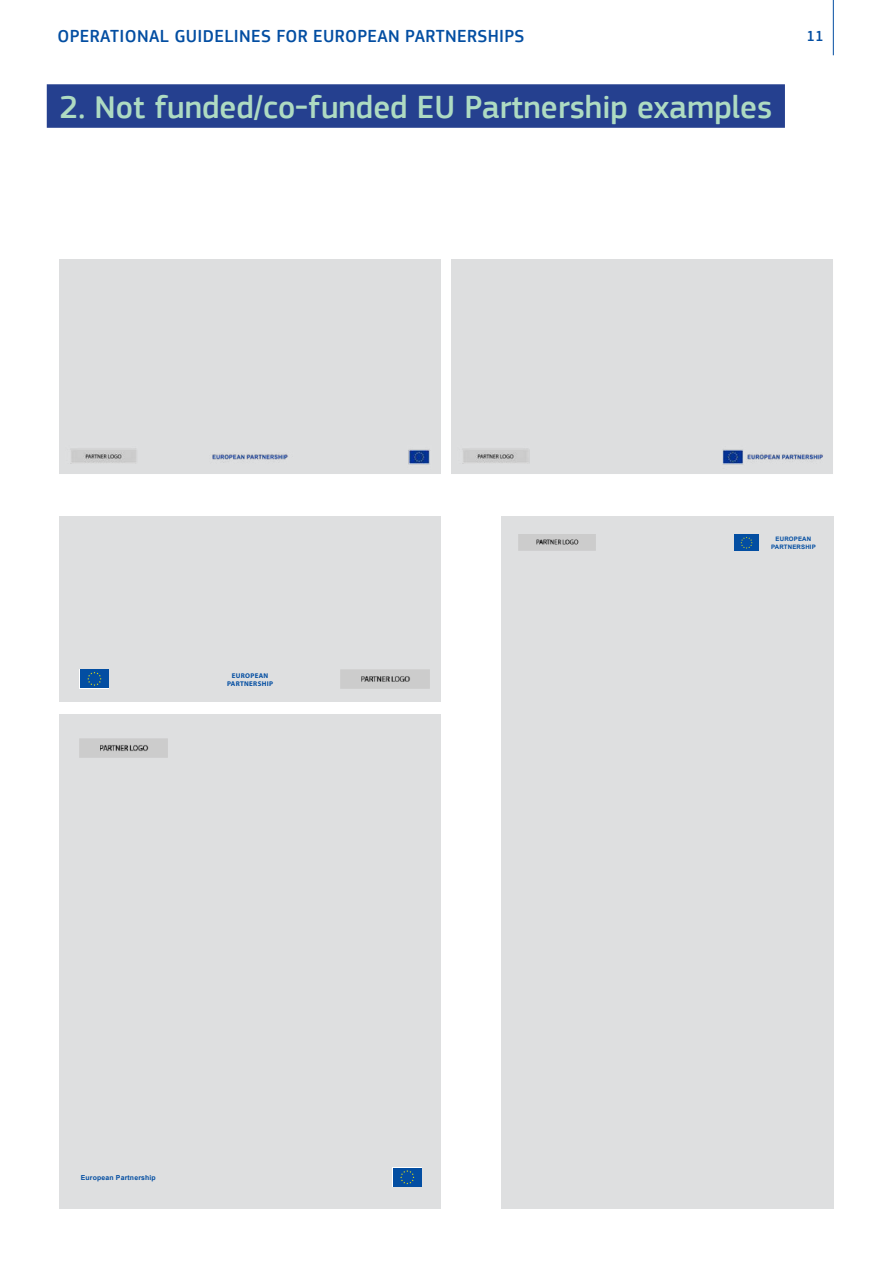
<style>
.page{position:relative;width:893px;height:1263px;background:#fff}
.page>*{position:absolute;margin:0;border:0;box-sizing:border-box;transform-origin:0 0}
.Title_Funded-cofunde{font:500 33px "EC Square Sans Pro";color:#aedbc2}
.t1{font:500 18px "EC Square Sans Pro";letter-spacing:.02em;color:#034ea2}
.t2{font:500 15px "EC Square Sans Pro";color:#034ea2}
.body_text{font:700 6.9px "Myriad Pro";letter-spacing:.045em;color:#034ea2}
.body_text-2{font:700 6.9px "Arial";letter-spacing:.025em;color:#034ea2}
.body_text-3{font:700 6.15px/7.6px "Arial";letter-spacing:.025em;color:#034ea2;text-align:center}
</style>
<div class="page">
<hr style="left:833px;top:0;width:1px;height:55px;background:#034ea2">
<div style="left:60px;top:714px;width:381px;height:495px;background:#dedfe0"></div>
<div style="left:501px;top:516px;width:333px;height:693px;background:#dedfe0"></div>
<img style="left:80px;top:738px;width:88px;height:19px">
<img style="left:519px;top:534px;width:76px;height:17px">
<div style="left:60px;top:260px;width:381px;height:214px;background:#dddedf"></div>
<div style="left:47px;top:84px;width:738px;height:44px;background:#25408f"></div>
<div style="left:451px;top:259px;width:382px;height:215px;background:#dddedf"></div>
<div style="left:60px;top:516px;width:381px;height:186px;background:#dedfe0"></div>
<img style="left:341px;top:669px;width:88px;height:19px">
<div style="left:734px;top:534px;width:25px;height:17px;background:#034ea2"></div>
<svg style="left:740px;top:537px;width:13px;height:12px"></svg>
<svg style="left:393px;top:1167px;width:29px;height:20px"></svg>
<div style="left:393px;top:1168px;width:28px;height:19px;background:#034ea2"></div>
<svg style="left:400px;top:1170px;width:14px;height:14px"></svg>
<div style="left:80px;top:669px;width:29px;height:20px;background:#fff"></div>
<div style="left:80px;top:669px;width:29px;height:19px;background:#034ea2"></div>
<svg style="left:87px;top:672px;width:15px;height:14px"></svg>
<p class="t1" style="left:58px;top:26px;width:468px">OPERATIONAL GUIDELINES FOR EUROPEAN PARTNERSHIPS</p>
<p class="t2" style="left:807px;top:27px;width:19px">11</p>
<p class="Title_Funded-cofunde" style="left:60px;top:88px;width:714px">2. Not funded/co-funded EU Partnership examples</p>
<p class="body_text" style="left:232px;top:671px;width:38px">EUROPEAN</p>
<p class="body_text" style="left:227px;top:679px;width:47px">PARTNERSHIP</p>
<p class="body_text-2" style="left:81px;top:1173px;width:77px">European Partnership</p>
<p class="body_text-3" style="left:771px;top:535px;width:46px">EUROPEAN<br>PARTNERSHIP</p>
</div>
